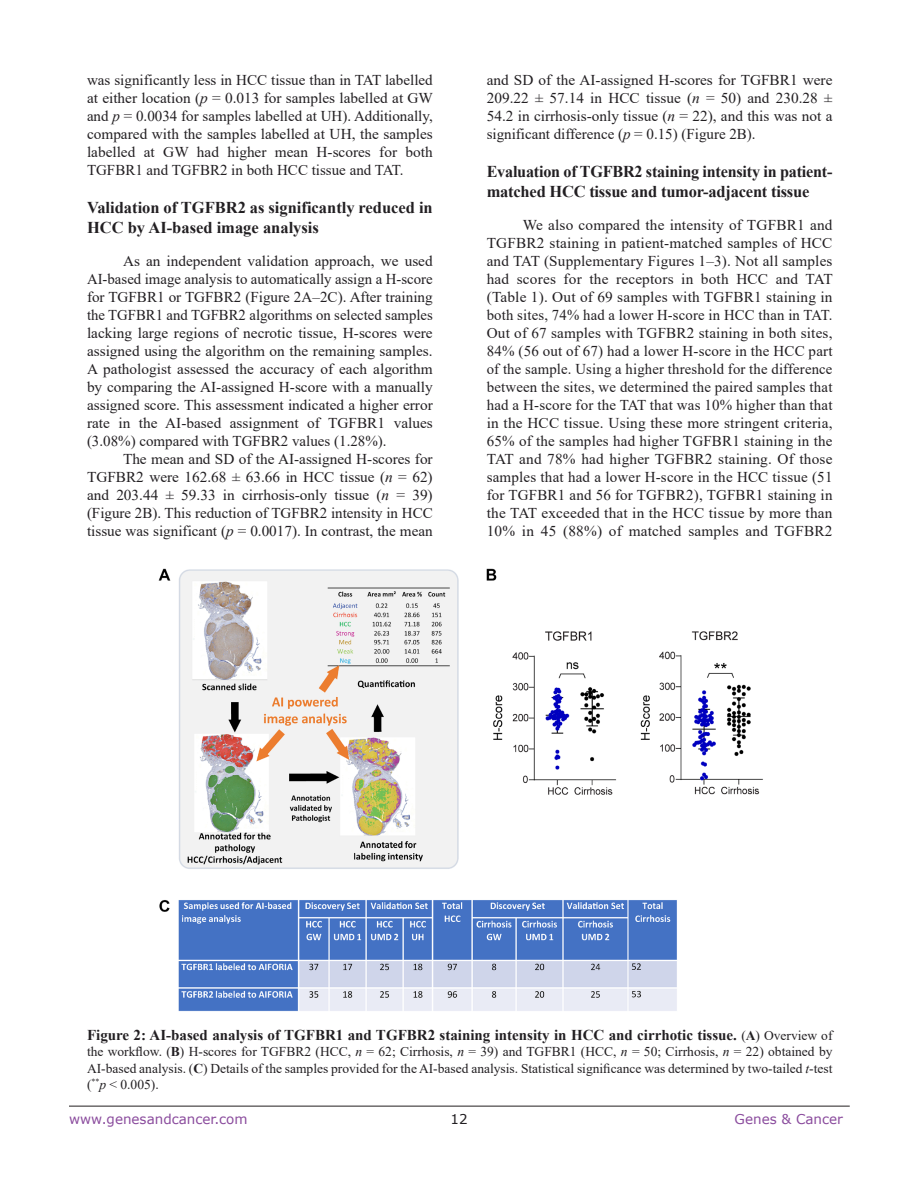
<style>
.page{position:relative;width:918px;height:1188px;background:#fff}
.page>*{position:absolute;margin:0;border:0;box-sizing:border-box;transform-origin:0 0}
.SubHeading_middle{font:700 16.5px/19.8px "Times New Roman";letter-spacing:-.015em;color:#221f22}
.BodyText{font:15px/18px "Times New Roman";color:#221f22;text-align:justify}
.FigureText{font:700 15px "Times New Roman";color:#221f22}
.FigureText-2{font:13.5px/16.2px "Times New Roman";color:#221f22;text-align:justify}
.t1{font:13.5px "Verdana";color:#8a4b9d}
.t2{font:13.5px "Verdana";color:#221f22}
.s1{font-style:italic}
.s2{font-weight:400;font-size:13.5px}
.s3{font-size:13.5px}
.s4{font-weight:700}
</style>
<div class="page">
<hr style="left:69px;top:1106px;width:781px;height:1px;background:#231f20">
<img style="left:158px;top:568px;width:605px;height:444px">
<p class="BodyText" style="left:87px;top:71px;width:348px">was significantly less in HCC tissue than in TAT labelled at either location (<span class="s1">p</span> = 0.013 for samples labelled at GW and <span class="s1">p</span> = 0.0034 for samples labelled at UH). Additionally, compared with the samples labelled at UH, the samples labelled at GW had higher mean H-scores for both TGFBR1 and TGFBR2 in both HCC tissue and TAT.</p>
<p class="SubHeading_middle" style="left:87px;top:197px;width:347px">Validation of TGFBR2 as significantly reduced in<br>HCC by AI-based image analysis</p>
<p class="BodyText" style="left:87px;top:252px;width:347px;text-indent:36px">As an independent validation approach, we used AI‑based image analysis to automatically assign a H-score for TGFBR1 or TGFBR2 (Figure 2A–2C). After training the TGFBR1 and TGFBR2 algorithms on selected samples lacking large regions of necrotic tissue, H-scores were assigned using the algorithm on the remaining samples.<br>A pathologist assessed the accuracy of each algorithm by comparing the AI-assigned H-score with a manually assigned score. This assessment indicated a higher error rate in the AI-based assignment of TGFBR1 values (3.08%) compared with TGFBR2 values (1.28%).</p>
<p class="BodyText" style="left:87px;top:450px;width:347px;text-indent:36px">The mean and SD of the AI-assigned H-scores for TGFBR2 were 162.68 ± 63.66 in HCC tissue (<span class="s1">n</span> = 62) and 203.44 ± 59.33 in cirrhosis-only tissue (<span class="s1">n</span> = 39) (Figure 2B). This reduction of TGFBR2 intensity in HCC tissue was significant (<span class="s1">p</span> = 0.0017). In contrast, the mean</p>
<p class="BodyText" style="left:487px;top:71px;width:347px">and SD of the AI-assigned H-scores for TGFBR1 were 209.22 ± 57.14 in HCC tissue (<span class="s1">n</span> = 50) and 230.28 ± 54.2 in cirrhosis-only tissue (<span class="s1">n</span> = 22), and this was not a significant difference (<span class="s1">p</span> = 0.15) (Figure 2B).</p>
<p class="SubHeading_middle" style="left:487px;top:161px;width:347px">Evaluation of TGFBR2 staining intensity in patient&shy;matched HCC tissue and tumor-adjacent tissue</p>
<p class="BodyText" style="left:487px;top:216px;width:348px;text-indent:36px">We also compared the intensity of TGFBR1 and TGFBR2 staining in patient-matched samples of HCC and TAT (Supplementary Figures 1–3). Not all samples had scores for the receptors in both HCC and TAT (Table 1). Out of 69 samples with TGFBR1 staining in both sites, 74% had a lower H-score in HCC than in TAT.<br>Out of 67 samples with TGFBR2 staining in both sites, 84% (56 out of 67) had a lower H-score in the HCC part of the sample. Using a higher threshold for the difference between the sites, we determined the paired samples that had a H-score for the TAT that was 10% higher than that in the HCC tissue. Using these more stringent criteria, 65% of the samples had higher TGFBR1 staining in the TAT and 78% had higher TGFBR2 staining. Of those samples that had a lower H-score in the HCC tissue (51 for TGFBR1 and 56 for TGFBR2), TGFBR1 staining in the TAT exceeded that in the HCC tissue by more than 10% in 45 (88%) of matched samples and TGFBR2</p>
<p class="FigureText" style="left:87px;top:1024px;width:747px">Figure 2: AI-based analysis of TGFBR1 and TGFBR2 staining intensity in HCC and cirrhotic tissue. <span class="s2">(</span><span class="s3">A</span><span class="s2">) Overview of</span></p>
<p class="FigureText-2" style="left:87px;top:1043px;width:747px">the workflow. (<span class="s4">B</span>) H-scores for TGFBR2 (HCC, <span class="s1">n</span> = 62; Cirrhosis, <span class="s1">n</span> = 39) and TGFBR1 (HCC, <span class="s1">n</span> = 50; Cirrhosis, <span class="s1">n</span> = 22) obtained by AI‑based analysis. (<span class="s4">C</span>) Details of the samples provided for the AI-based analysis. Statistical significance was determined by two-tailed <span class="s1">t</span>-test (<sup>**</sup><span class="s1">p</span> &lt; 0.005).</p>
<p class="t1" style="left:69px;top:1110px;width:180px">www.genesandcancer.com</p>
<p class="t2" style="left:450px;top:1110px;width:19px">12</p>
<p class="t1" style="left:735px;top:1110px;width:110px">Genes &amp; Cancer</p>
</div>
